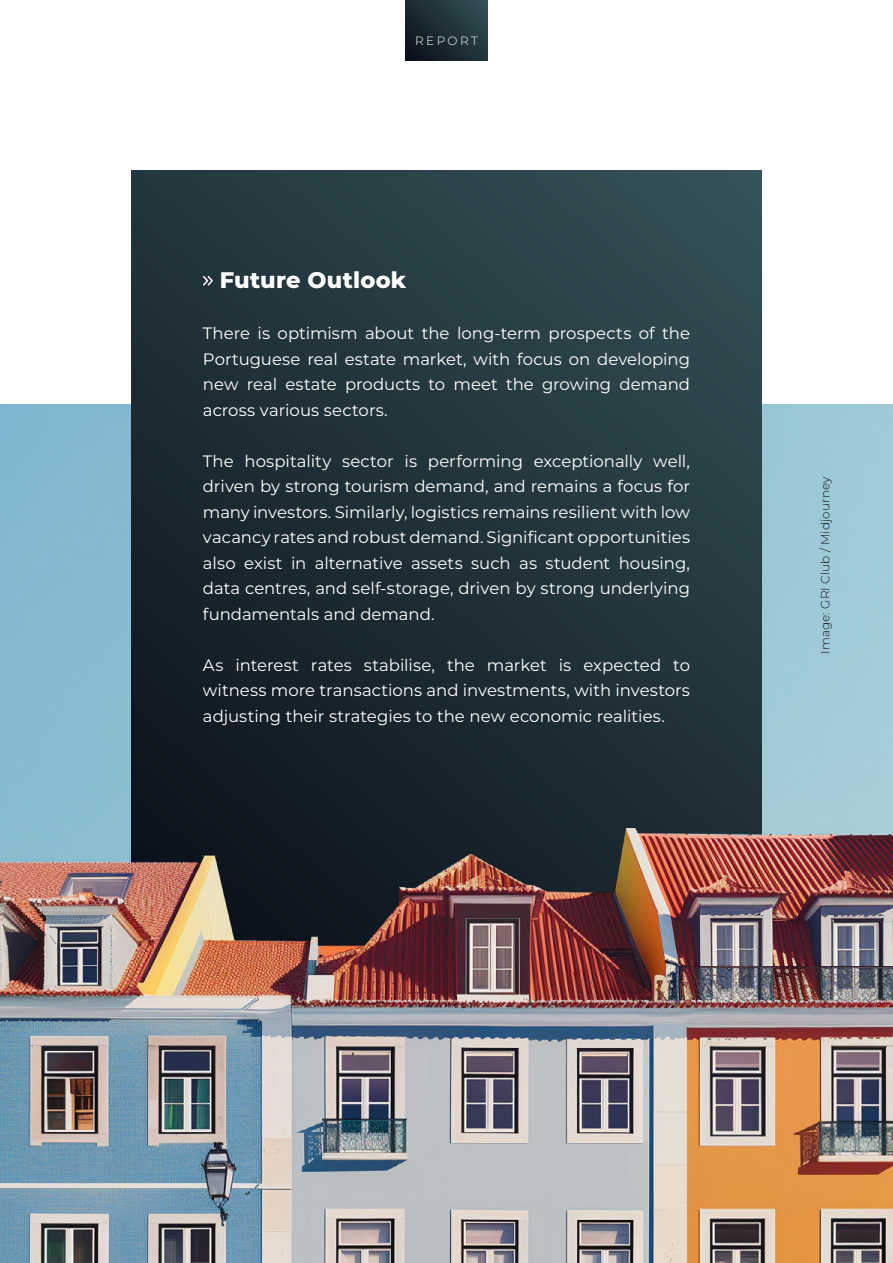
<style>
.page{position:relative;width:893px;height:1263px;background:#fff}
.page>*{position:absolute;margin:0;border:0;box-sizing:border-box;transform-origin:0 0}
.t1{font:800 22.5px "Montserrat";letter-spacing:.01em;color:#fff}
.t2{font:16.5px/25.5px "Montserrat";color:#fff;text-align:justify}
.t3{font:300 12px "Montserrat";letter-spacing:.01em;color:#1a1a1a}
.t4{font:300 12px "Montserrat";letter-spacing:.2em;color:#fff}
</style>
<div class="page">
<svg style="left:405px;top:0;width:83px;height:60px;background:#1e2f36"></svg>
<img style="left:0;top:405px;width:893px;height:858px">
<svg style="left:131px;top:170px;width:630px;height:781px;background:#2a353b"></svg>
<svg style="left:202px;top:274px;width:12px;height:13px"></svg>
<p class="t4" style="left:415px;top:33px;width:64px">REPORT</p>
<h1 class="t1" style="left:220px;top:265px;width:188px">Future Outlook</h1>
<p class="t2" style="left:203px;top:320px;width:489px">There is optimism about the long-term prospects of the Portuguese real estate market, with focus on developing new real estate products to meet the growing demand across various sectors.</p>
<p class="t2" style="left:203px;top:448px;width:489px">The hospitality sector is performing exceptionally well, driven by strong tourism demand, and remains a focus for many investors. Similarly, logistics remains resilient with low vacancy rates and robust demand. Significant opportunities also exist in alternative assets such as student housing, data centres, and self-storage, driven by strong underlying fundamentals and demand.</p>
<p class="t2" style="left:203px;top:652px;width:489px">As interest rates stabilise, the market is expected to witness more transactions and investments, with investors adjusting their strategies to the new economic realities.</p>
<p class="t3" style="left:817px;top:654px;width:179px;rotate:-90deg">Image: GRI Club / Midjourney</p>
</div>
